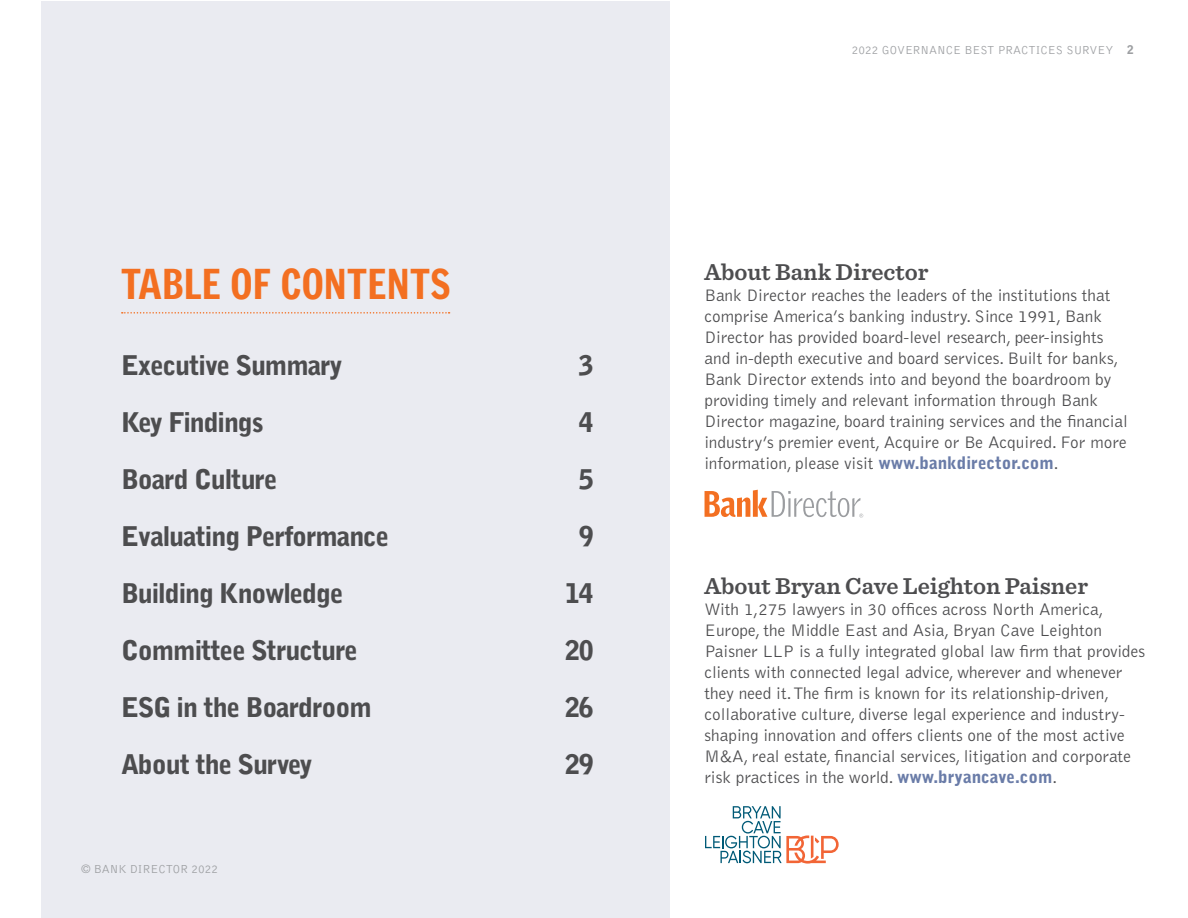
<style>
.page{position:relative;width:1188px;height:918px;background:#fff}
.page>*{position:absolute;margin:0;border:0;box-sizing:border-box;transform-origin:0 0}
.t1{font:900 42px "Griffith Gothic Cond";letter-spacing:.025em;color:#f36f21}
.t2{font:900 27px "Bell Gothic Std";letter-spacing:-.04em;color:#4d4d4f}
.t3{font:600 24px "Sentinel";color:#4d4d4f}
.t4{font:300 17.25px/21px "Bell Gothic Std";color:#4d4d4f}
.t5{font:300 12px "Bell Gothic Std";color:#9d9fa2}
.s1{font-weight:900}
.s2{font-weight:900;color:#6a7ca8}
</style>
<div class="page">
<div style="left:41px;top:1px;width:629px;height:917px;background:#eaebf1"></div>
<svg style="left:122px;top:312px;width:328px;height:2px"></svg>
<svg style="left:705px;top:490px;width:158px;height:28px"></svg>
<svg style="left:705px;top:806px;width:134px;height:58px"></svg>
<h1 class="t1" style="left:121px;top:260px;width:331px">TABLE OF CONTENTS</h1>
<h2 class="t2" style="left:121px;top:350px;width:224px">Executive Summary</h2>
<h2 class="t2" style="left:579px;top:350px;width:17px">3</h2>
<h2 class="t2" style="left:121px;top:407px;width:144px">Key Findings</h2>
<h2 class="t2" style="left:579px;top:407px;width:17px">4</h2>
<h2 class="t2" style="left:121px;top:464px;width:158px">Board Culture</h2>
<h2 class="t2" style="left:579px;top:464px;width:17px">5</h2>
<h2 class="t2" style="left:121px;top:521px;width:270px">Evaluating Performance</h2>
<h2 class="t2" style="left:579px;top:521px;width:17px">9</h2>
<h2 class="t2" style="left:121px;top:578px;width:224px">Building Knowledge</h2>
<h2 class="t2" style="left:565px;top:578px;width:30px">14</h2>
<h2 class="t2" style="left:121px;top:635px;width:239px">Committee Structure</h2>
<h2 class="t2" style="left:565px;top:635px;width:30px">20</h2>
<h2 class="t2" style="left:121px;top:692px;width:252px">ESG in the Boardroom</h2>
<h2 class="t2" style="left:565px;top:692px;width:30px">26</h2>
<h2 class="t2" style="left:121px;top:749px;width:194px">About the Survey</h2>
<h2 class="t2" style="left:565px;top:749px;width:30px">29</h2>
<p class="t5" style="left:81px;top:863px;width:139px">© BANK DIRECTOR 2022</p>
<p class="t5" style="left:852px;top:44px;width:284px">2022 GOVERNANCE BEST PRACTICES SURVEY <span class="s1">2</span></p>
<h3 class="t3" style="left:705px;top:254px;width:225px">About Bank Director</h3>
<p class="t4" style="left:705px;top:285px;width:425px">Bank Director reaches the leaders of the institutions that comprise America’s banking industry. Since 1991, Bank Director has provided board-level research, peer-insights and in-depth executive and board services. Built for banks, Bank Director extends into and beyond the boardroom by providing timely and relevant information through Bank Director magazine, board training services and the financial industry’s premier event, Acquire or Be Acquired. For more information, please visit <span class="s2">www.bankdirector.com</span>.</p>
<h3 class="t3" style="left:705px;top:568px;width:385px">About Bryan Cave Leighton Paisner</h3>
<p class="t4" style="left:705px;top:600px;width:442px">With 1,275 lawyers in 30 offices across North America, Europe, the Middle East and Asia, Bryan Cave Leighton Paisner LLP is a fully integrated global law firm that provides clients with connected legal advice, wherever and whenever they need it. The firm is known for its relationship-driven, collaborative culture, diverse legal experience and industry&shy;shaping innovation and offers clients one of the most active M&amp;A, real estate, financial services, litigation and corporate risk practices in the world. <span class="s2">www.bryancave.com</span>.</p>
</div>
